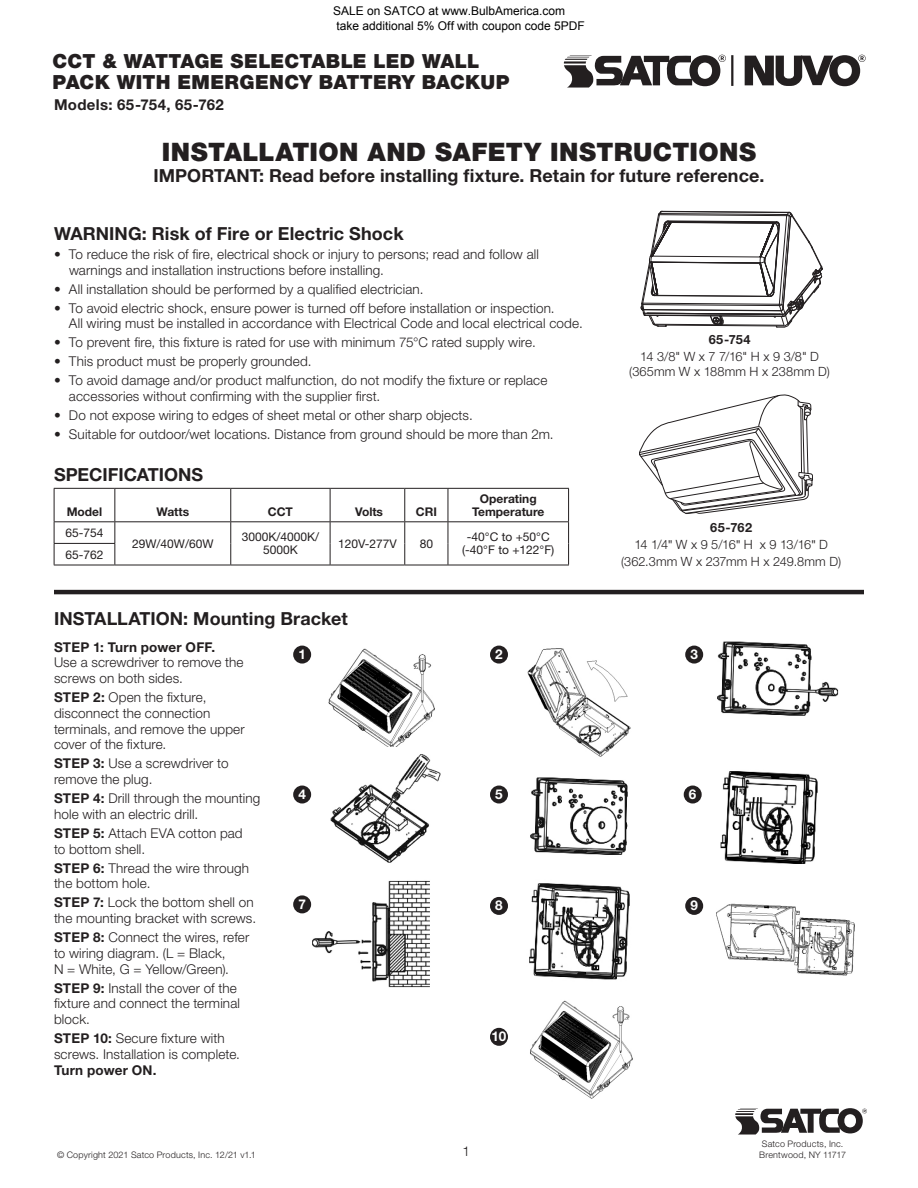
<style>
.page{position:relative;width:918px;height:1188px;background:#fff}
.page>*{position:absolute;margin:0;border:0;box-sizing:border-box;transform-origin:0 0}
.t1{font:900 25.5px "Helvetica Neue LT Std";letter-spacing:.015em;color:#231f20}
.t2{font:900 19.5px/21px "Helvetica Neue LT Std";letter-spacing:.01em;color:#231f20}
.t3{font:700 18px "Helvetica Neue LT Std";letter-spacing:.005em;color:#231f20}
.t4{font:700 15px "Helvetica Neue LT Std";letter-spacing:.025em;color:#231f20}
.t5{font:300 13.5px/15.8px "Helvetica Neue LT Std";letter-spacing:.01em;color:#231f20}
.t6{font:700 13.5px "Helvetica Neue LT Std";color:#fff}
.t7{font:300 12.75px "Helvetica Neue LT Std";letter-spacing:.01em;color:#231f20}
.t8{font:700 12.75px "Helvetica Neue LT Std";letter-spacing:.035em;color:#231f20}
.t9{font:12px "Helvetica Neue LT Std";color:#231f20}
.t10{font:12px/14.4px "Arial";color:#000}
.t11{font:700 12px "Helvetica Neue LT Std";color:#231f20}
.t12{font:300 9px "Helvetica Neue LT Std";letter-spacing:.02em;color:#231f20}
.s1{font-family:"Myriad Pro";font-weight:400}
.s2{font-weight:700}
</style>
<div class="page">
<svg style="left:735px;top:1108px;width:132px;height:27px"></svg>
<img style="left:297px;top:880px;width:133px;height:108px">
<img style="left:529px;top:883px;width:101px;height:97px">
<img style="left:717px;top:641px;width:122px;height:75px">
<img style="left:720px;top:771px;width:98px;height:93px">
<svg style="left:564px;top:55px;width:162px;height:33px"></svg>
<svg style="left:745px;top:55px;width:121px;height:31px"></svg>
<hr style="left:731px;top:55px;width:2px;height:31px;background:#231f20">
<hr style="left:54px;top:590px;width:810px;height:4px;background:#231f20">
<div style="left:293px;top:646px;width:18px;height:18px;background:#231f20;border-radius:50%"></div>
<div style="left:685px;top:646px;width:18px;height:18px;background:#231f20;border-radius:50%"></div>
<div style="left:293px;top:786px;width:18px;height:18px;background:#231f20;border-radius:50%"></div>
<div style="left:490px;top:786px;width:18px;height:18px;background:#231f20;border-radius:50%"></div>
<div style="left:684px;top:786px;width:18px;height:18px;background:#231f20;border-radius:50%"></div>
<div style="left:490px;top:897px;width:18px;height:18px;background:#231f20;border-radius:50%"></div>
<div style="left:685px;top:897px;width:18px;height:18px;background:#231f20;border-radius:50%"></div>
<div style="left:490px;top:646px;width:18px;height:18px;background:#231f20;border-radius:50%"></div>
<div style="left:293px;top:895px;width:18px;height:18px;background:#231f20;border-radius:50%"></div>
<svg style="left:641px;top:211px;width:182px;height:117px"></svg>
<svg style="left:639px;top:394px;width:174px;height:120px"></svg>
<img style="left:328px;top:648px;width:107px;height:99px">
<img style="left:527px;top:648px;width:104px;height:109px">
<img style="left:330px;top:754px;width:111px;height:109px">
<img style="left:530px;top:777px;width:98px;height:78px">
<img style="left:716px;top:903px;width:139px;height:73px">
<img style="left:530px;top:1000px;width:103px;height:99px">
<div style="left:490px;top:1028px;width:18px;height:18px;background:#231f20;border-radius:50%"></div>
<hr style="left:54px;top:488px;width:61px;height:1px;background:#231f20">
<hr style="left:54px;top:489px;width:1px;height:32px;background:#231f20">
<hr style="left:115px;top:488px;width:116px;height:1px;background:#231f20">
<hr style="left:115px;top:489px;width:1px;height:32px;background:#231f20">
<hr style="left:231px;top:488px;width:99px;height:1px;background:#231f20">
<hr style="left:230px;top:489px;width:1px;height:32px;background:#231f20">
<hr style="left:330px;top:488px;width:75px;height:1px;background:#231f20">
<hr style="left:330px;top:489px;width:1px;height:32px;background:#231f20">
<hr style="left:405px;top:488px;width:43px;height:1px;background:#231f20">
<hr style="left:404px;top:489px;width:1px;height:32px;background:#231f20">
<hr style="left:448px;top:488px;width:121px;height:1px;background:#231f20">
<hr style="left:448px;top:489px;width:1px;height:32px;background:#231f20">
<hr style="left:568px;top:489px;width:1px;height:32px;background:#231f20">
<hr style="left:54px;top:521px;width:61px;height:1px;background:#231f20">
<hr style="left:115px;top:521px;width:116px;height:1px;background:#231f20">
<hr style="left:231px;top:521px;width:99px;height:1px;background:#231f20">
<hr style="left:330px;top:521px;width:75px;height:1px;background:#231f20">
<hr style="left:405px;top:521px;width:43px;height:1px;background:#231f20">
<hr style="left:448px;top:521px;width:121px;height:1px;background:#231f20">
<hr style="left:54px;top:543px;width:61px;height:1px;background:#231f20">
<svg style="left:54px;top:522px;width:1px;height:43px"></svg>
<svg style="left:115px;top:522px;width:1px;height:43px"></svg>
<svg style="left:230px;top:522px;width:1px;height:43px"></svg>
<svg style="left:330px;top:522px;width:1px;height:43px"></svg>
<svg style="left:404px;top:522px;width:1px;height:43px"></svg>
<svg style="left:448px;top:522px;width:1px;height:43px"></svg>
<svg style="left:568px;top:522px;width:1px;height:43px"></svg>
<hr style="left:54px;top:565px;width:61px;height:1px;background:#231f20">
<hr style="left:115px;top:565px;width:116px;height:1px;background:#231f20">
<hr style="left:231px;top:565px;width:99px;height:1px;background:#231f20">
<hr style="left:330px;top:565px;width:75px;height:1px;background:#231f20">
<hr style="left:405px;top:565px;width:43px;height:1px;background:#231f20">
<hr style="left:448px;top:565px;width:121px;height:1px;background:#231f20">
<p class="t10" style="left:333px;top:4px;width:253px">SALE on SATCO at www.BulbAmerica.com take additional 5% Off with coupon code 5PDF</p>
<p class="t2" style="left:53px;top:50px;width:458px">CCT &amp; WATTAGE SELECTABLE LED WALL<br>PACK WITH EMERGENCY BATTERY BACKUP</p>
<p class="t4" style="left:54px;top:95px;width:171px">Models: 65-754, 65-762</p>
<p class="t1" style="left:162px;top:137px;width:596px">INSTALLATION AND SAFETY INSTRUCTIONS</p>
<p class="t3" style="left:154px;top:165px;width:612px">IMPORTANT: Read before installing fixture. Retain for future reference.</p>
<p class="t3" style="left:54px;top:222px;width:351px">WARNING: Risk of Fire or Electric Shock</p>
<p class="t5" style="left:69px;top:246px;width:471px;text-indent:-15px">• To reduce the risk of fire, electrical shock or injury to persons; read and follow all warnings and installation instructions before installing.</p>
<p class="t5" style="left:54px;top:281px;width:371px">• All installation should be performed by a qualified electrician.</p>
<p class="t5" style="left:69px;top:300px;width:515px;text-indent:-15px">• To avoid electric shock, ensure power is turned off before installation or inspection.<br>All wiring must be installed in accordance with Electrical Code and local electrical code.</p>
<p class="t5" style="left:54px;top:334px;width:483px">• To prevent fire, this fixture is rated for use with minimum 75°C rated supply wire.</p>
<p class="t5" style="left:54px;top:353px;width:259px">• This product must be properly grounded.</p>
<p class="t5" style="left:69px;top:372px;width:480px;text-indent:-15px">• To avoid damage and/or product malfunction, do not modify the fixture or replace accessories without confirming with the supplier first.</p>
<p class="t5" style="left:54px;top:407px;width:420px">• Do not expose wiring to edges of sheet metal or other sharp objects.</p>
<p class="t5" style="left:54px;top:426px;width:501px">• Suitable for outdoor/wet locations. Distance from ground should be more than 2m.</p>
<p class="t3" style="left:54px;top:463px;width:151px">SPECIFICATIONS</p>
<p class="t11" style="left:67px;top:505px;width:37px">Model</p>
<p class="t11" style="left:156px;top:505px;width:34px">Watts</p>
<p class="t11" style="left:268px;top:505px;width:27px">CCT</p>
<p class="t11" style="left:355px;top:505px;width:29px">Volts</p>
<p class="t11" style="left:416px;top:505px;width:23px">CRI</p>
<p class="t9" style="left:65px;top:525px;width:40px">65-754</p>
<p class="t9" style="left:65px;top:547px;width:40px">65-762</p>
<p class="t9" style="left:132px;top:536px;width:83px">29W/40W/60W</p>
<p class="t9" style="left:242px;top:530px;width:79px">3000K/4000K/</p>
<p class="t9" style="left:263px;top:543px;width:36px">5000K</p>
<p class="t9" style="left:338px;top:536px;width:60px">120V-277V</p>
<p class="t9" style="left:420px;top:536px;width:15px">80</p>
<p class="t3" style="left:54px;top:607px;width:295px">INSTALLATION: Mounting Bracket</p>
<p class="t11" style="left:480px;top:491px;width:58px">Operating</p>
<p class="t11" style="left:472px;top:505px;width:74px">Temperature</p>
<p class="t9" style="left:467px;top:530px;width:84px">-40°C to +50°C</p>
<p class="t9" style="left:462px;top:543px;width:94px">(-40°F to +122°F)</p>
<p class="t8" style="left:709px;top:332px;width:44px">65-754</p>
<p class="t7" style="left:640px;top:348px;width:180px">14 3/8" W x 7 7/16" H x 9 3/8" D</p>
<p class="t7" style="left:629px;top:364px;width:202px">(365mm W x 188mm H x 238mm D)</p>
<p class="t8" style="left:710px;top:520px;width:43px">65-762</p>
<p class="t7" style="left:634px;top:537px;width:195px">14 1/4<span class="s1">"</span> W x 9 5/16<span class="s1">"</span> H x 9 13/16<span class="s1">"</span> D</p>
<p class="t7" style="left:621px;top:553px;width:222px">(362.3mm W x 237mm H x 249.8mm D)</p>
<p class="t5" style="left:54px;top:639px;width:191px"><span class="s2">STEP 1: Turn power OFF.<br></span>Use a screwdriver to remove the screws on both sides.</p>
<p class="t5" style="left:54px;top:689px;width:192px"><span class="s2">STEP 2:</span> Open the fixture, disconnect the connection terminals, and remove the upper cover of the fixture.</p>
<p class="t5" style="left:54px;top:755px;width:176px"><span class="s2">STEP 3:</span> Use a screwdriver to remove the plug.</p>
<p class="t5" style="left:54px;top:790px;width:208px"><span class="s2">STEP 4:</span> Drill through the mounting hole with an electric drill.</p>
<p class="t5" style="left:54px;top:825px;width:190px"><span class="s2">STEP 5:</span> Attach EVA cotton pad to bottom shell.</p>
<p class="t5" style="left:54px;top:860px;width:197px"><span class="s2">STEP 6:</span> Thread the wire through the bottom hole.</p>
<p class="t5" style="left:54px;top:894px;width:204px"><span class="s2">STEP 7:</span> Lock the bottom shell on the mounting bracket with screws.</p>
<p class="t5" style="left:54px;top:929px;width:197px"><span class="s2">STEP 8:</span> Connect the wires, refer to wiring diagram. (L = Black,<br>N = White, G = Yellow/Green).</p>
<p class="t5" style="left:54px;top:980px;width:188px"><span class="s2">STEP 9:</span> Install the cover of the fixture and connect the terminal block.</p>
<p class="t5" style="left:54px;top:1030px;width:188px"><span class="s2">STEP 10:</span> Secure fixture with screws. Installation is complete.<br><span class="s2">Turn power ON.</span></p>
<p class="t6" style="left:298px;top:646px;width:9px">1</p>
<p class="t6" style="left:690px;top:646px;width:9px">3</p>
<p class="t6" style="left:495px;top:646px;width:9px">2</p>
<p class="t6" style="left:298px;top:786px;width:9px">4</p>
<p class="t6" style="left:495px;top:786px;width:9px">5</p>
<p class="t6" style="left:689px;top:786px;width:9px">6</p>
<p class="t6" style="left:298px;top:896px;width:9px">7</p>
<p class="t6" style="left:495px;top:897px;width:9px">8</p>
<p class="t6" style="left:690px;top:897px;width:9px">9</p>
<p class="t6" style="left:492px;top:1028px;width:16px">10</p>
<p class="t12" style="left:762px;top:1139px;width:83px">Satco Products, Inc.</p>
<p class="t12" style="left:57px;top:1149px;width:200px">© Copyright 2021 Satco Products, Inc. 12/21 v1.1</p>
<p class="t5" style="left:462px;top:1144px;width:9px">1</p>
<p class="t12" style="left:759px;top:1149px;width:88px">Brentwood, NY 11717</p>
</div>
